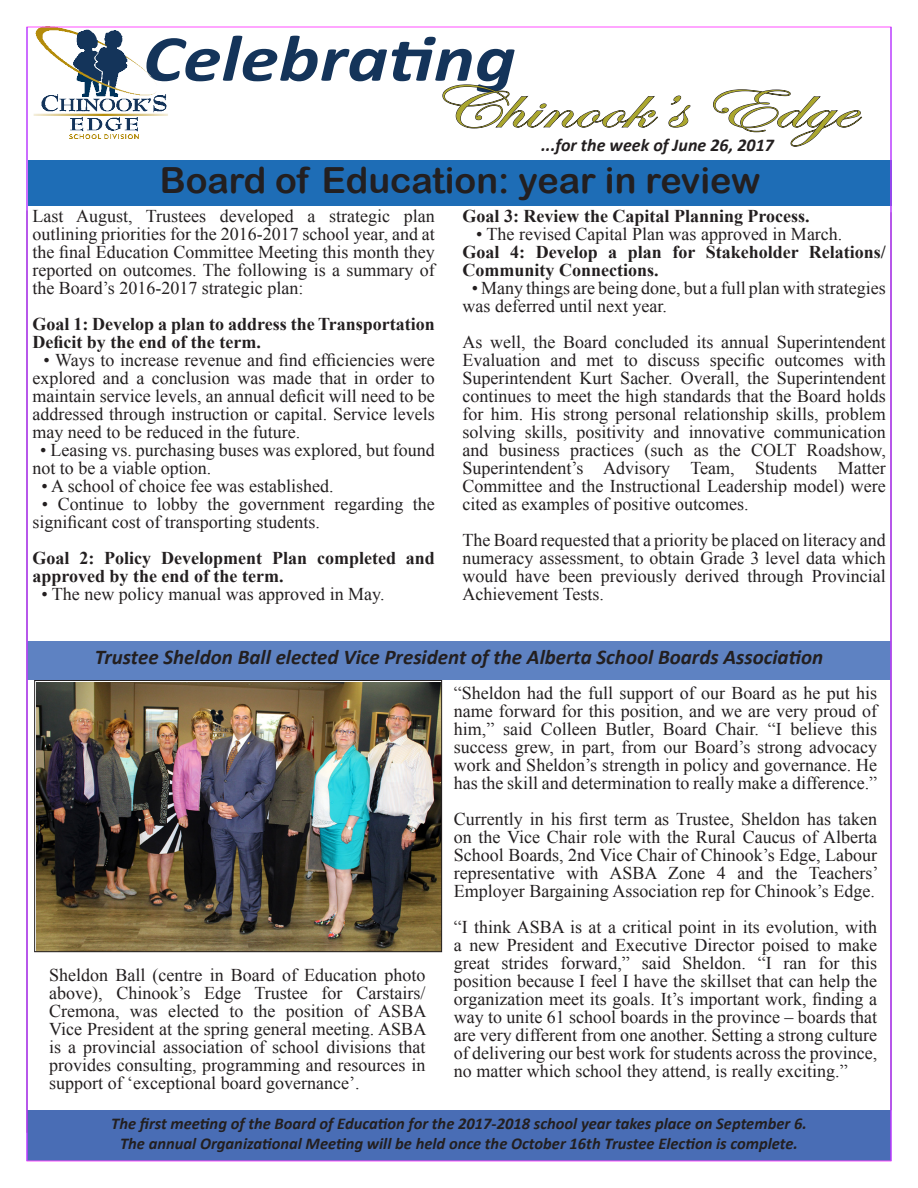
<style>
.page{position:relative;width:918px;height:1188px;background:#fff}
.page>*{position:absolute;margin:0;border:0;box-sizing:border-box;transform-origin:0 0}
.t1{font:italic 700 66.15px "Calibri";color:#14345a;scale:1.18 1}
.t2{font:60px "Edwardian Script ITC";color:#aaa62e;scale:1.45 1}
.t3{font:36px "Arial Rounded MT Bold";color:#231f20}
.t4{font:italic 700 21px "Calibri";color:#231f20}
.t5{font:18px/18px "Times New Roman";color:#231f20;text-align:justify}
.t6{font:700 18px/18px "Times New Roman";color:#231f20}
.t7{font:italic 700 18px "Calibri";color:#231f20}
.t8{font:italic 700 16.5px "Calibri";color:#231f20}
</style>
<div class="page">
<div style="left:27px;top:1110px;width:864px;height:51px;background:#496db5"></div>
<svg style="left:442px;top:84px;width:216px;height:45px"></svg>
<svg style="left:668px;top:95px;width:23px;height:33px"></svg>
<svg style="left:713px;top:89px;width:149px;height:58px"></svg>
<img style="left:26px;top:27px;width:142px;height:111px">
<hr style="left:26px;top:210px;width:2px;height:923px;background:#231f20">
<div style="left:28px;top:160px;width:864px;height:45px;background:#1e6db6"></div>
<img style="left:37px;top:683px;width:403px;height:267px">
<div style="left:35px;top:680px;width:407px;height:272px;border:1px solid #231f20"></div>
<div style="left:27px;top:642px;width:864px;height:38px;background:#5e82c2"></div>
<hr style="left:27px;top:27px;width:1px;height:1134px;background:#93f">
<hr style="left:891px;top:27px;width:1px;height:1134px;background:#93f">
<p class="t1" style="left:143px;top:17px;width:318px">Celebrating</p>
<p class="t2" style="left:428px;top:75px;width:295px">Chinook’s Edge</p>
<p class="t3" style="left:160px;top:159px;width:602px">Board of Education: year in review</p>
<p class="t5" style="left:32px;top:207px;width:404px">Last August, Trustees developed a strategic plan outlining priorities for the 2016-2017 school year, and at the final Education Committee Meeting this month they reported on outcomes. The following is a summary of the Board’s 2016-2017 strategic plan:</p>
<p class="t6" style="left:32px;top:315px;width:404px">Goal 1: Develop a plan to address the Transportation<br>Deficit by the end of the term.</p>
<p class="t5" style="left:32px;top:351px;width:404px;text-indent:11px">• Ways to increase revenue and find efficiencies were explored and a conclusion was made that in order to maintain service levels, an annual deficit will need to be addressed through instruction or capital. Service levels may need to be reduced in the future.</p>
<p class="t5" style="left:32px;top:441px;width:404px;text-indent:8px">• Leasing vs. purchasing buses was explored, but found not to be a viable option.</p>
<p class="t5" style="left:41px;top:477px;width:294px">• A school of choice fee was established.</p>
<p class="t5" style="left:32px;top:495px;width:404px;text-indent:10px">• Continue to lobby the government regarding the significant cost of transporting students.</p>
<p class="t6" style="left:32px;top:549px;width:404px">Goal 2: Policy Development Plan completed and approved by the end of the term.</p>
<p class="t5" style="left:41px;top:585px;width:345px">• The new policy manual was approved in May.</p>
<p class="t7" style="left:541px;top:133px;width:234px">...for the week of June 26, 2017</p>
<p class="t6" style="left:463px;top:206px;width:349px">Goal 3: Review the Capital Planning Process.</p>
<p class="t5" style="left:476px;top:224px;width:368px">• The revised Capital Plan was approved in March.</p>
<p class="t6" style="left:463px;top:242px;width:425px">Goal 4: Develop a plan for Stakeholder Relations/<br>Community Connections.</p>
<p class="t5" style="left:463px;top:278px;width:425px;text-indent:9px">• Many things are being done, but a full plan with strategies was deferred until next year.</p>
<p class="t5" style="left:463px;top:332px;width:425px">As well, the Board concluded its annual Superintendent Evaluation and met to discuss specific outcomes with Superintendent Kurt Sacher. Overall, the Superintendent continues to meet the high standards that the Board holds for him. His strong personal relationship skills, problem solving skills, positivity and innovative communication and business practices (such as the COLT Roadshow, Superintendent’s Advisory Team, Students Matter Committee and the Instructional Leadership model) were cited as examples of positive outcomes.</p>
<p class="t5" style="left:463px;top:530px;width:425px">The Board requested that a priority be placed on literacy and numeracy assessment, to obtain Grade 3 level data which would have been previously derived through Provincial Achievement Tests.</p>
<p class="t4" style="left:95px;top:644px;width:730px">Trustee Sheldon Ball elected Vice President of the Alberta School Boards Association</p>
<p class="t5" style="left:49px;top:966px;width:379px">Sheldon Ball (centre in Board of Education photo above), Chinook’s Edge Trustee for Carstairs/ Cremona, was elected to the position of ASBA Vice President at the spring general meeting. ASBA is a provincial association of school divisions that provides consulting, programming and resources in support of ‘exceptional board governance’.</p>
<p class="t5" style="left:454px;top:684px;width:425px">“Sheldon had the full support of our Board as he put his name forward for this position, and we are very proud of him,” said Colleen Butler, Board Chair. “I believe this success grew, in part, from our Board’s strong advocacy work and Sheldon’s strength in policy and governance. He has the skill and determination to really make a difference.”</p>
<p class="t5" style="left:454px;top:810px;width:426px">Currently in his first term as Trustee, Sheldon has taken on the Vice Chair role with the Rural Caucus of Alberta School Boards, 2nd Vice Chair of Chinook’s Edge, Labour representative with ASBA Zone 4 and the Teachers’ Employer Bargaining Association rep for Chinook’s Edge.</p>
<p class="t5" style="left:454px;top:918px;width:425px">“I think ASBA is at a critical point in its evolution, with a new President and Executive Director poised to make great strides forward,” said Sheldon. “I ran for this position because I feel I have the skillset that can help the organization meet its goals. It’s important work, finding a way to unite 61 school boards in the province – boards that are very different from one another. Setting a strong culture of delivering our best work for students across the province, no matter which school they attend, is really exciting.”</p>
<p class="t8" style="left:111px;top:1113px;width:697px">The first meeting of the Board of Education for the 2017-2018 school year takes place on September 6.</p>
<p class="t8" style="left:120px;top:1133px;width:679px">The annual Organizational Meeting will be held once the October 16th Trustee Election is complete.</p>
</div>
